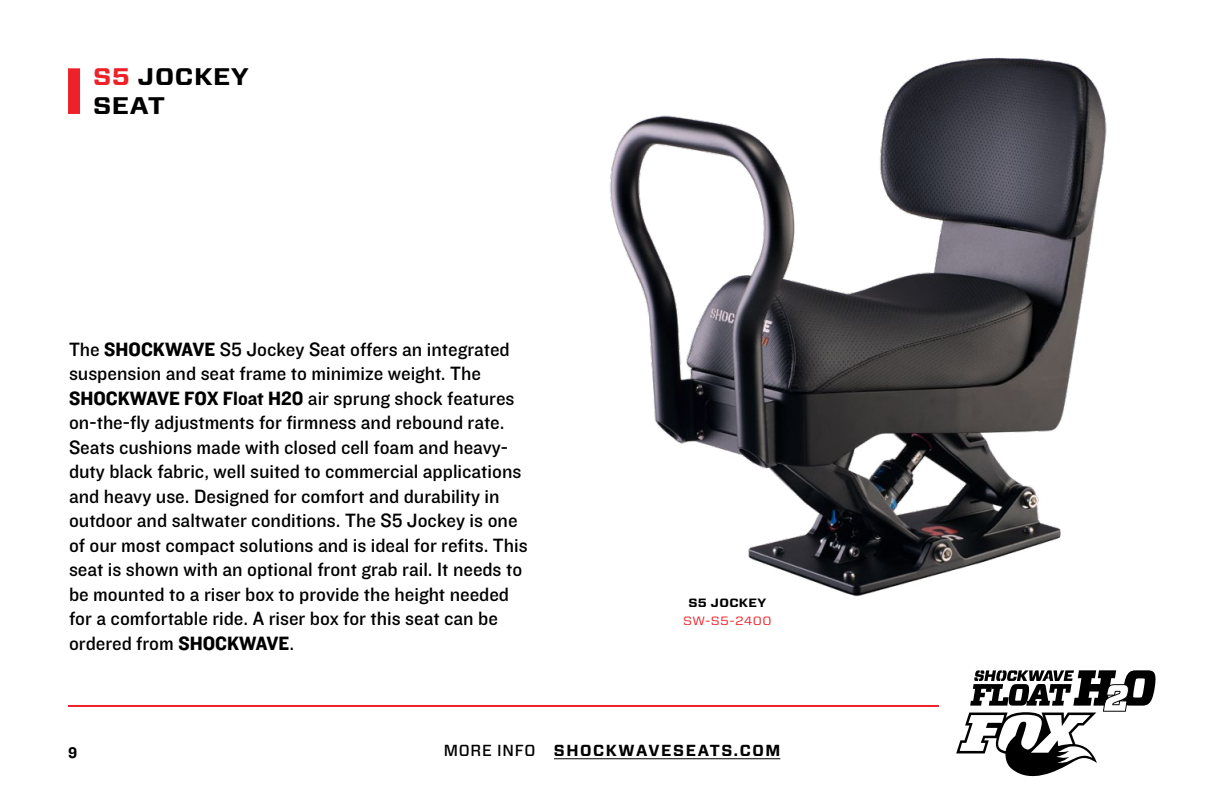
<style>
.page{position:relative;width:1224px;height:792px;background:#fff}
.page>*{position:absolute;margin:0;border:0;box-sizing:border-box;transform-origin:0 0}
.t1{font:700 24px/28.8px "Forza";letter-spacing:.025em;color:#000;scale:1.11 1}
.t2{font:20px/24.6px "Knockout HTF31 Junior Middlewt";color:#000}
.t3{font:700 16px "Forza";letter-spacing:.1em;color:#000}
.t4{font:16px "Knockout HTF51 Middleweight";color:#000}
.t5{font:12px "Forza";letter-spacing:.025em;color:#ed2127;scale:1.11 1}
.t6{font:700 12px "Forza";letter-spacing:.025em;color:#000;scale:1.11 1}
.s1{color:#ed2127}
.s2{font-family:"Knockout HTF51 Middleweight"}
.s3{font-weight:500}
</style>
<div class="page">
<div style="left:68px;top:68px;width:12px;height:46px;background:#ed2127"></div>
<img style="left:609px;top:57px;width:498px;height:540px">
<hr style="left:554px;top:758px;width:226px;height:1px;background:#000">
<hr style="left:68px;top:705px;width:871px;height:2px;background:#ed2127">
<svg style="left:956px;top:670px;width:200px;height:107px"></svg>
<p class="t1" style="left:93px;top:62px;width:142px"><span class="s1">S5</span> JOCKEY<br>SEAT</p>
<p class="t2" style="left:69px;top:337px;width:460px">The <span class="s2">SHOCKWAVE</span> S5 Jockey Seat offers an integrated suspension and seat frame to minimize weight. The <span class="s2">SHOCKWAVE FOX Float H20</span> air sprung shock features on-the-fly adjustments for firmness and rebound rate.<br>Seats cushions made with closed cell foam and heavy&shy;duty black fabric, well suited to commercial applications and heavy use. Designed for comfort and durability in outdoor and saltwater conditions. The S5 Jockey is one of our most compact solutions and is ideal for refits. This seat is shown with an optional front grab rail. It needs to be mounted to a riser box to provide the height needed for a comfortable ride. A riser box for this seat can be ordered from <span class="s2">SHOCKWAVE</span>.</p>
<p class="t6" style="left:688px;top:595px;width:72px">S5 JOCKEY</p>
<p class="t5" style="left:683px;top:613px;width:81px">SW-S5-2400</p>
<p class="t4" style="left:68px;top:744px;width:11px">9</p>
<p class="t3" style="left:444px;top:740px;width:338px"><span class="s3">MORE INFO</span> SHOCKWAVESEATS.COM</p>
</div>
